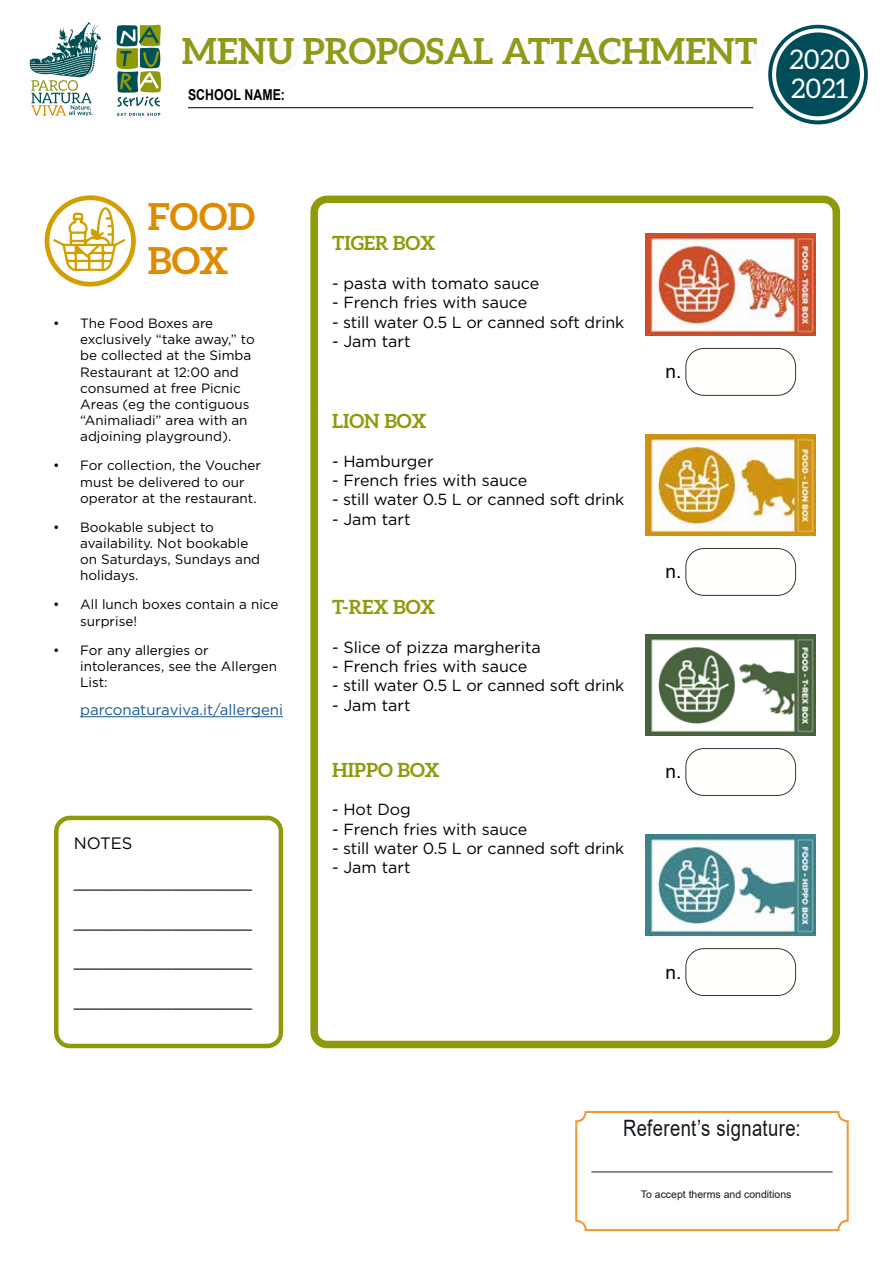
<style>
.page{position:relative;width:893px;height:1263px;background:#fff}
.page>*{position:absolute;margin:0;border:0;box-sizing:border-box;transform-origin:0 0}
.t1{font:700 37.2px/44.7px "Aleo";color:#e08a00}
.t2{font:700 36px "Aleo";color:#8f9a1a}
.t3{font:27px/28px "Aleo";color:#fff}
.t4{font:22.5px "Arial";letter-spacing:.02em;color:#16171d;scale:.82 1}
.t5{font:700 19.5px "Aleo";color:#8f9a0a}
.t6{font:19.05px "Arial";color:#000}
.t7{font:16.5px "Gotham";color:#000}
.t8{font:16.05px "Gotham";color:#000}
.t9{font:15px "Gotham";color:#165b9a}
.t10{font:700 15px "Arial";letter-spacing:.01em;color:#000;scale:.82 1}
.t11{font:13.5px/16.2px "Gotham";color:#000}
.t12{font:10.5px "Arial";color:#16171d}
</style>
<div class="page">
<svg style="left:30px;top:22px;width:71px;height:94px"></svg>
<hr style="left:188px;top:107px;width:565px;height:1px;background:#000">
<svg style="left:116px;top:24px;width:45px;height:83px"></svg>
<svg style="left:117px;top:113px;width:43px;height:3px"></svg>
<div style="left:768px;top:25px;width:100px;height:99px;background:#004c58;border-radius:50%"></div>
<div style="left:772px;top:28px;width:92px;height:92px;border:4px solid #fff;border-radius:50%"></div>
<div style="left:310px;top:196px;width:530px;height:852px;border:8px solid #8f9a0a;border-radius:13px"></div>
<div style="left:54px;top:816px;width:229px;height:232px;border:4px solid #8f9a0a;border-radius:14px"></div>
<div style="left:45px;top:195px;width:91px;height:92px;border:5px solid #d39e00;border-radius:50%"></div>
<svg style="left:53px;top:206px;width:73px;height:65px"></svg>
<hr style="left:80px;top:716px;width:203px;height:1px;background:#165b9a">
<img style="left:646px;top:234px;width:170px;height:101px">
<div style="left:686px;top:348px;width:110px;height:47px;background:#fffffb;border-radius:18px"></div>
<div style="left:685px;top:348px;width:111px;height:48px;border:1px solid #000;border-radius:18px"></div>
<img style="left:646px;top:434px;width:170px;height:101px">
<div style="left:686px;top:548px;width:110px;height:47px;background:#fffffb;border-radius:18px"></div>
<div style="left:685px;top:548px;width:111px;height:48px;border:1px solid #000;border-radius:18px"></div>
<img style="left:646px;top:634px;width:170px;height:101px">
<div style="left:686px;top:748px;width:110px;height:47px;background:#fffffb;border-radius:18px"></div>
<div style="left:685px;top:748px;width:111px;height:48px;border:1px solid #000;border-radius:18px"></div>
<img style="left:646px;top:834px;width:170px;height:101px">
<div style="left:686px;top:949px;width:110px;height:46px;background:#fffffb;border-radius:18px"></div>
<div style="left:685px;top:948px;width:111px;height:48px;border:1px solid #000;border-radius:18px"></div>
<div style="left:575px;top:1111px;width:274px;height:120px;border:2px solid #ef9a35;border-radius:9px"></div>
<hr style="left:591px;top:1171px;width:241px;height:1px;background:#16171d">
<h2 class="t2" style="left:182px;top:30px;width:577px">MENU PROPOSAL ATTACHMENT</h2>
<p class="t10" style="left:188px;top:84px;width:120px">SCHOOL NAME:</p>
<h3 class="t3" style="left:789px;top:45px;width:62px">2020<br>2021</h3>
<h1 class="t1" style="left:148px;top:193px;width:109px">FOOD<br>BOX</h1>
<p class="t11" style="left:80px;top:315px;width:176px;text-indent:-27px">• The Food Boxes are exclusively “take away,” to be collected at the Simba<br>Restaurant at 12:00 and consumed at free Picnic<br>Areas (eg the contiguous “Animaliadi” area with an adjoining playground).</p>
<p class="t11" style="left:80px;top:457px;width:182px;text-indent:-27px">• For collection, the Voucher must be delivered to our operator at the restaurant.</p>
<p class="t11" style="left:80px;top:519px;width:182px;text-indent:-27px">• Bookable subject to availability. Not bookable on Saturdays, Sundays and holidays.</p>
<p class="t11" style="left:80px;top:596px;width:200px;text-indent:-27px">• All lunch boxes contain a nice surprise!</p>
<p class="t11" style="left:80px;top:641px;width:199px;text-indent:-27px">• For any allergies or intolerances, see the Allergen<br>List:</p>
<p class="t9" style="left:80px;top:700px;width:205px">parconaturaviva.it/allergeni</p>
<p class="t7" style="left:74px;top:832px;width:60px">NOTES</p>
<p class="t7" style="left:74px;top:872px;width:180px">__________________</p>
<p class="t7" style="left:74px;top:911px;width:180px">__________________</p>
<p class="t7" style="left:74px;top:951px;width:180px">__________________</p>
<p class="t7" style="left:74px;top:991px;width:180px">__________________</p>
<h3 class="t5" style="left:332px;top:232px;width:105px">TIGER BOX</h3>
<p class="t8" style="left:332px;top:273px;width:209px">- pasta with tomato sauce</p>
<p class="t8" style="left:332px;top:292px;width:197px">- French fries with sauce</p>
<p class="t8" style="left:332px;top:312px;width:294px">- still water 0.5 L or canned soft drink</p>
<p class="t8" style="left:332px;top:331px;width:80px">- Jam tart</p>
<h3 class="t5" style="left:332px;top:410px;width:96px">LION BOX</h3>
<p class="t8" style="left:332px;top:451px;width:103px">- Hamburger</p>
<p class="t8" style="left:332px;top:470px;width:197px">- French fries with sauce</p>
<p class="t8" style="left:332px;top:489px;width:294px">- still water 0.5 L or canned soft drink</p>
<p class="t8" style="left:332px;top:509px;width:80px">- Jam tart</p>
<h3 class="t5" style="left:332px;top:596px;width:105px">T-REX BOX</h3>
<p class="t8" style="left:332px;top:637px;width:210px">- Slice of pizza margherita</p>
<p class="t8" style="left:332px;top:656px;width:197px">- French fries with sauce</p>
<p class="t8" style="left:332px;top:675px;width:294px">- still water 0.5 L or canned soft drink</p>
<p class="t8" style="left:332px;top:695px;width:80px">- Jam tart</p>
<h3 class="t5" style="left:332px;top:758px;width:109px">HIPPO BOX</h3>
<p class="t8" style="left:332px;top:799px;width:80px">- Hot Dog</p>
<p class="t8" style="left:332px;top:819px;width:197px">- French fries with sauce</p>
<p class="t8" style="left:332px;top:838px;width:294px">- still water 0.5 L or canned soft drink</p>
<p class="t8" style="left:332px;top:857px;width:80px">- Jam tart</p>
<h3 class="t6" style="left:666px;top:359px;width:17px">n.</h3>
<h3 class="t6" style="left:666px;top:559px;width:17px">n.</h3>
<h3 class="t6" style="left:666px;top:759px;width:17px">n.</h3>
<h3 class="t6" style="left:666px;top:959px;width:17px">n.</h3>
<h3 class="t4" style="left:623px;top:1112px;width:218px">Referent’s signature:</h3>
<p class="t12" style="left:641px;top:1187px;width:152px">To accept therms and conditions</p>
</div>
